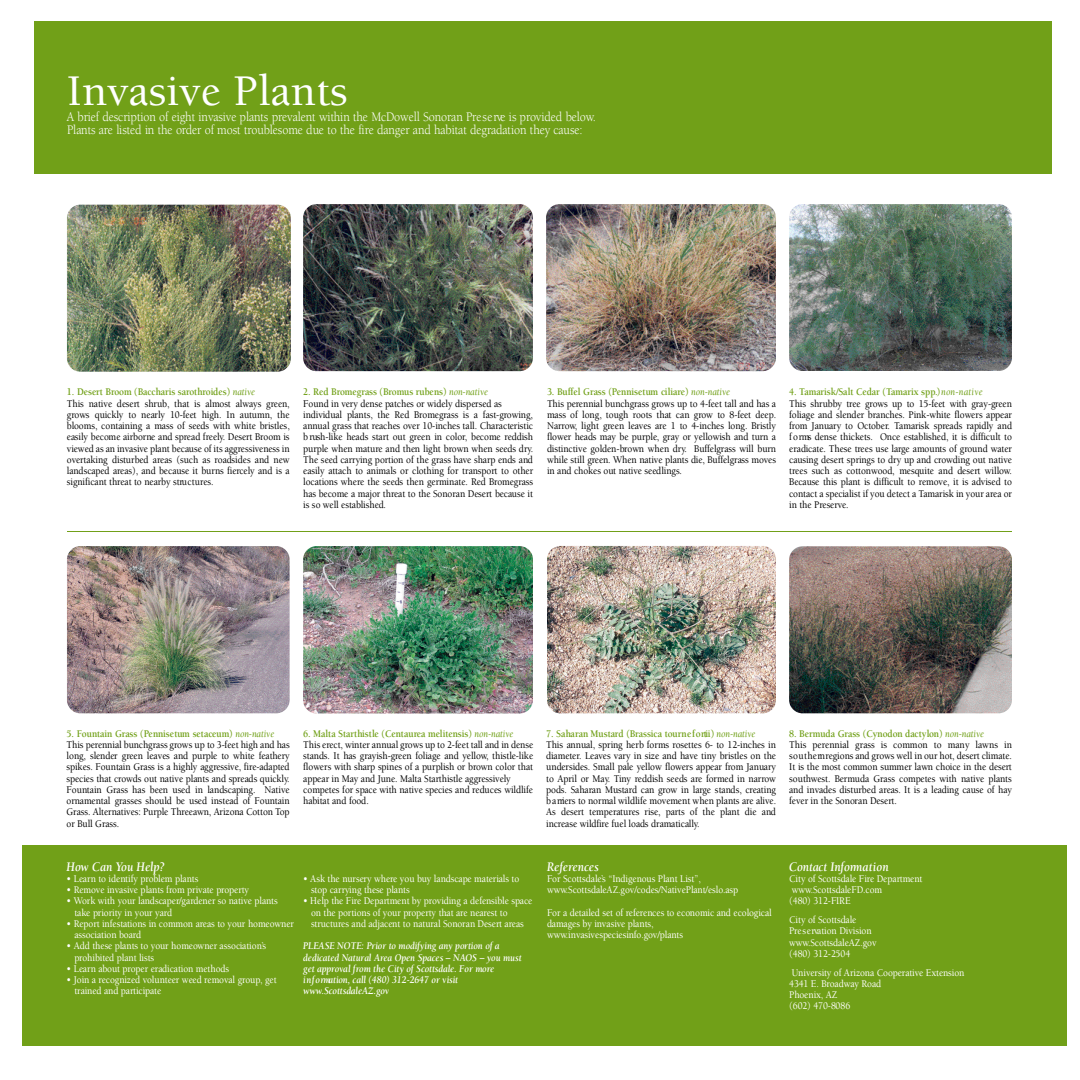
<style>
.page{position:relative;width:1080px;height:1080px;background:#fff}
.page>*{position:absolute;margin:0;border:0;box-sizing:border-box;transform-origin:0 0}
.t1{font:500 45px "Berkeley";color:#fff}
.t2{font:13.5px/12.6px "Berkeley";letter-spacing:-.01em;color:#fff;scale:.9 1}
.t3{font:italic 700 13.5px "Berkeley";letter-spacing:-.01em;color:#fff;scale:.9 1}
.t4{font:500 10.5px/11.2px "Berkeley";color:#000;scale:.9 1}
.t5{font:500 10.5px/11.2px "Berkeley";color:#fff;scale:.9 1}
.t6{font:italic 700 10.5px/11.2px "Berkeley";color:#fff;scale:.9 1}
.s1{font-weight:700;color:#71a018}
.s2{font-weight:400;font-style:italic;color:#71a018}
</style>
<div class="page">
<div style="left:34px;top:21px;width:1017px;height:152px;background:#71a018"></div>
<div style="left:22px;top:845px;width:1044px;height:200px;background:#71a018"></div>
<img style="left:67px;top:205px;width:224px;height:167px">
<img style="left:303px;top:204px;width:230px;height:167px">
<img style="left:546px;top:204px;width:230px;height:167px">
<img style="left:789px;top:204px;width:223px;height:167px">
<hr style="left:67px;top:531px;width:945px;height:1px;background:#71a018">
<img style="left:67px;top:546px;width:223px;height:167px">
<img style="left:303px;top:546px;width:230px;height:168px">
<img style="left:547px;top:546px;width:229px;height:167px">
<img style="left:789px;top:546px;width:223px;height:167px">
<h1 class="t1" style="left:67px;top:73px;width:282px">Invasive Plants</h1>
<p class="t2" style="left:67px;top:112px;width:589px">A brief description of eight invasive plants prevalent within the McDowell Sonoran Pre s e rve is provided below.<br>Plants are listed in the order of most troublesome due to the fire danger and habitat degradation they cause:</p>
<p class="t4" style="left:67px;top:387px;width:249px"><span class="s1">1. Desert Broom (Baccharis saro th roides)</span> <span class="s2">n a tiv e<br></span>This native desert shrub, that is almost always gre e n , g rows quickly to nearly 10-feet high. In autumn, the blooms, containing a mass of seeds with white bristles, easily become airborne and spread fre e ly. Desert Broom is viewed as an invasive plant because of its aggressiveness in o v e rtaking disturbed areas (such as roadsides and new landscaped areas), and because it burns fiercely and is a significant threat to nearby stru c tu re s .</p>
<p class="t4" style="left:303px;top:387px;width:257px"><span class="s1">2. Red Bromegrass (Bromus rubens)</span> <span class="s2">n o n -n a tiv e<br></span>Found in very dense patches or widely dispersed as individual plants, the Red Bromegrass is a fast-gro w in g , annual grass that reaches over 10-inches tall. Characteristic b rush-like heads start out green in color, become re d d is h purple when mature and then light brown when seeds dry.<br>The seed carrying portion of the grass have sharp ends and easily attach to animals or clothing for transport to other locations where the seeds then germinate. Red Bro m e g ra s s has become a major threat to the Sonoran Desert because it is so well established.</p>
<p class="t4" style="left:547px;top:387px;width:256px"><span class="s1">3. Buffel Grass (Pennisetum ciliare)</span> <span class="s2">n o n -n a tiv e<br></span>This perennial bunchgrass grows up to 4-feet tall and has a mass of long, tough roots that can grow to 8-feet deep.<br>N a rro w, light green leaves are 1 to 4-inches long. Bristly flower heads may be purple, gray or yellowish and turn a distinctive golden-brown when dry. Buffelgrass will burn while still green. When native plants die, Buffelgrass moves in and chokes out native seedlings.</p>
<p class="t4" style="left:789px;top:387px;width:249px"><span class="s1">4. Tamarisk/Salt Cedar (Tamarix spp.)</span> <span class="s2">n o n - n a tiv e<br></span>This shrubby tree grows up to 15-feet with gray-gre e n foliage and slender branches. Pink-white flowers appear from January to October. Tamarisk spreads rapidly and f o rms dense thickets. Once established, it is difficult to eradicate. These trees use large amounts of ground water causing desert springs to dry up and crowding out native trees such as cottonwood, mesquite and desert willow.<br>Because this plant is difficult to remove, it is advised to contact a specialist if you detect a Tamarisk in your area or in the Pre s e rv e .</p>
<p class="t4" style="left:67px;top:729px;width:250px"><span class="s1">5. Fountain Grass (Pennisetum setaceum)</span> <span class="s2">n o n -n a tiv e </span>This perennial bunchgrass grows up to 3-feet high and has long, slender green leaves and purple to white feathery spikes. Fountain Grass is a highly aggressive, fire -a d a p te d species that crowds out native plants and spreads quickly.<br>Fountain Grass has been used in landscaping. Native o rnamental grasses should be used instead of Fountain Grass. Alternatives: Purple Threeawn, Arizona Cotton To p or Bull Grass.</p>
<p class="t4" style="left:303px;top:729px;width:257px"><span class="s1">6. Malta Starthistle (Centaurea melitensis)</span> <span class="s2">n o n -n a tiv e<br></span>This erect, winter annual grows up to 2-feet tall and in dense stands. It has grayish-green foliage and yellow, thistle-like flowers with sharp spines of a purplish or brown color that appear in May and June. Malta Starthistle aggressively competes for space with native species and reduces wildlife habitat and food.</p>
<p class="t4" style="left:546px;top:729px;width:257px"><span class="s1">7. Saharan Mustard (Brassica tourn e f o rtii)</span> <span class="s2">n o n -n a tiv e<br></span>This annual, spring herb forms rosettes 6- to 12-inches in d ia m e te r. Leaves vary in size and have tiny bristles on the undersides. Small pale yellow flowers appear from January to April or May. Tiny reddish seeds are formed in narro w pods. Saharan Mustard can grow in large stands, cre a tin g b a rriers to normal wildlife movement when plants are alive.<br>As desert temperatures rise, parts of the plant die and in c rease wildfire fuel loads dramatically.</p>
<p class="t4" style="left:789px;top:729px;width:249px"><span class="s1">8. Bermuda Grass (Cynodon dactylon)</span> <span class="s2">n o n -n a tiv e<br></span>This perennial grass is common to many lawns in s o u th e rnregions and grows well in our hot, desert climate.<br>It is the most common summer lawn choice in the desert southwest. Bermuda Grass competes with native plants and invades disturbed areas. It is a leading cause of hay fever in the Sonoran Desert.</p>
<p class="t3" style="left:67px;top:861px;width:110px">How Can You Help?</p>
<p class="t5" style="left:67px;top:874px;width:148px">• Learn to identify problem plants</p>
<p class="t5" style="left:67px;top:885px;width:204px">• Remove invasive plants from private pro p e rty</p>
<p class="t5" style="left:74px;top:896px;width:228px;text-indent:-8px">• Work with your landscaper/gardener so native plants take priority in your yard</p>
<p class="t5" style="left:74px;top:919px;width:245px;text-indent:-8px">• Report infestations in common areas to your homeowner association board</p>
<p class="t5" style="left:74px;top:941px;width:215px;text-indent:-8px">• Add these plants to your homeowner association’s p rohibited plant lists</p>
<p class="t5" style="left:67px;top:964px;width:182px">• Learn about proper eradication methods</p>
<p class="t5" style="left:74px;top:975px;width:226px;text-indent:-8px">• Join a recognized volunteer weed removal group, get trained and partic ip a te</p>
<p class="t3" style="left:547px;top:861px;width:59px">R e fe re n c e s</p>
<p class="t5" style="left:547px;top:874px;width:214px">For Scottsdale’s “Indigenous Plant List”,<br>w w w.ScottsdaleAZ.gov/codes/NativePlant/eslo.asp</p>
<p class="t5" style="left:547px;top:908px;width:251px">For a detailed set of re fe rences to economic and ecological damages by invasive plants,<br>w w w.invasivespeciesinfo.gov/plants</p>
<p class="t3" style="left:789px;top:861px;width:112px">Contact Inform a tio n</p>
<p class="t5" style="left:789px;top:874px;width:150px">City of Scottsdale Fire Departm e n t w w w.S c o tts d a le F D .c o m<br>(480) 312-FIRE</p>
<p class="t5" style="left:789px;top:915px;width:99px">City of Scottsdale<br>P re s e rvation Division w w w.S c o tts d a le A Z .g o v (480) 312-2504</p>
<p class="t5" style="left:789px;top:968px;width:196px">University of Arizona Cooperative Extension<br>4341 E. Broadway Road<br>Phoenix, AZ<br>(602) 470-8086</p>
<p class="t5" style="left:311px;top:874px;width:233px;text-indent:-8px">• Ask the nursery where you buy landscape materials to stop carrying these plants</p>
<p class="t5" style="left:311px;top:896px;width:247px;text-indent:-8px">• Help the Fire Department by providing a defensible space on the portions of your pro p e rty that are nearest to<br>s tru c tu res and adjacent to natural Sonoran Desert are a s</p>
<p class="t6" style="left:303px;top:941px;width:244px">PLEASE NOTE: Prior to modifying any portion of a dedicated Natural Area Open Spaces – NAOS – you must get approval from the City of Scottsdale. For more<br>i n f o rmation, call (480) 312-2647 or visit<br>w w w.ScottsdaleAZ.gov</p>
</div>
